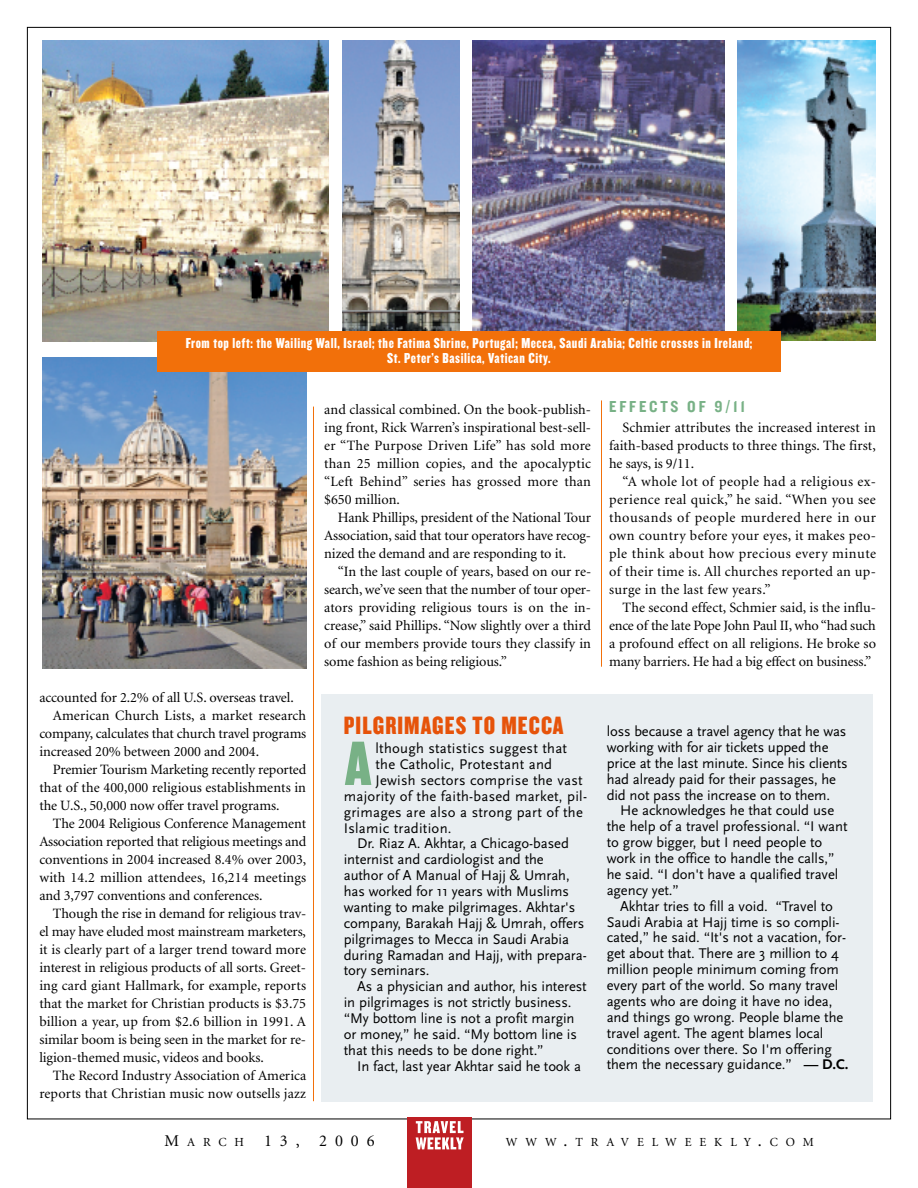
<style>
.page{position:relative;width:918px;height:1188px;background:#fff}
.page>*{position:absolute;margin:0;border:0;box-sizing:border-box;transform-origin:0 0}
.t1{font:65.1px "Knockout HTF69 Full Liteweight";color:#78b186}
.t2{font:26.1px "Knockout HTF69 Full Liteweight";letter-spacing:.04em;color:#e6530a}
.t3{font:16.5px "Knockout HTF50 Welterweight";letter-spacing:.175em;color:#78b186}
.t4{font:16.5px "Minion";letter-spacing:.48em;color:#000}
.t5{font:15px/15px "Knockout HTF69 Full Liteweight";letter-spacing:.04em;color:#fff;text-align:center}
.t6{font:14.7px/15.9px "Scala Sans";letter-spacing:-.005em;color:#000}
.t7{font:14.7px "Scala Sans";letter-spacing:.015em;color:#000}
.t8{font:14.25px/18px "Minion";letter-spacing:-.005em;color:#000;text-align:justify}
.t9{font:12.3px "Minion";letter-spacing:.64em;color:#000}
.s1{font-weight:700}
.s2{font-size:12.3px}
.s3{font-size:16.5px}
</style>
<div class="page">
<div style="left:321px;top:694px;width:552px;height:407px;background:#e9eef1"></div>
<img style="left:43px;top:41px;width:285px;height:300px">
<img style="left:342px;top:41px;width:118px;height:290px">
<img style="left:472px;top:40px;width:252px;height:291px">
<img style="left:737px;top:40px;width:138px;height:301px">
<img style="left:42px;top:358px;width:264px;height:310px">
<div style="left:157px;top:331px;width:623px;height:40px;background:#f2700a"></div>
<hr style="left:313px;top:407px;width:1px;height:694px;background:#f2700a">
<hr style="left:601px;top:400px;width:1px;height:267px;background:#f2700a">
<div style="left:408px;top:1118px;width:63px;height:70px;background:#be1e23"></div>
<svg style="left:415px;top:1121px;width:49px;height:29px"></svg>
<p class="t5" style="left:186px;top:335px;width:568px">From top left: the Wailing Wall, Israel; the Fatima Shrine, Portugal; Mecca, Saudi Arabia; Celtic crosses in Ireland;<br>St. Peter’s Basilica, Vatican City.</p>
<p class="t8" style="left:39px;top:690px;width:256px">accounted for 2.2% of all U.S. overseas travel.</p>
<p class="t8" style="left:53px;top:708px;width:255px">American Church Lists, a market research</p>
<p class="t8" style="left:39px;top:726px;width:269px">company, calculates that church travel programs</p>
<p class="t8" style="left:39px;top:744px;width:221px">increased 20% between 2000 and 2004.</p>
<p class="t8" style="left:53px;top:762px;width:255px">Premier Tourism Marketing recently reported</p>
<p class="t8" style="left:39px;top:780px;width:268px">that of the 400,000 religious establishments in</p>
<p class="t8" style="left:39px;top:798px;width:242px">the U.S., 50,000 now offer travel programs.</p>
<p class="t8" style="left:53px;top:816px;width:255px">The 2004 Religious Conference Management</p>
<p class="t8" style="left:39px;top:834px;width:269px">Association reported that religious meetings and</p>
<p class="t8" style="left:39px;top:852px;width:268px">conventions in 2004 increased 8.4% over 2003,</p>
<p class="t8" style="left:39px;top:870px;width:268px">with 14.2 million attendees, 16,214 meetings</p>
<p class="t8" style="left:39px;top:888px;width:225px">and 3,797 conventions and conferences.</p>
<p class="t8" style="left:53px;top:906px;width:255px">Though the rise in demand for religious trav-</p>
<p class="t8" style="left:39px;top:924px;width:268px">el may have eluded most mainstream marketers,</p>
<p class="t8" style="left:39px;top:942px;width:268px">it is clearly part of a larger trend toward more</p>
<p class="t8" style="left:39px;top:960px;width:268px">interest in religious products of all sorts. Greet-</p>
<p class="t8" style="left:39px;top:978px;width:268px">ing card giant Hallmark, for example, reports</p>
<p class="t8" style="left:39px;top:996px;width:268px">that the market for Christian products is $3.75</p>
<p class="t8" style="left:39px;top:1014px;width:268px">billion a year, up from $2.6 billion in 1991. A</p>
<p class="t8" style="left:39px;top:1032px;width:268px">similar boom is being seen in the market for re-</p>
<p class="t8" style="left:39px;top:1050px;width:226px">ligion-themed music, videos and books.</p>
<p class="t8" style="left:53px;top:1068px;width:255px">The Record Industry Association of America</p>
<p class="t8" style="left:39px;top:1086px;width:268px">reports that Christian music now outsells jazz</p>
<p class="t8" style="left:324px;top:402px;width:268px">and classical combined. On the book-publish&shy;ing front, Rick Warren’s inspirational best-sell&shy;er “The Purpose Driven Life” has sold more than 25 million copies, and the apocalyptic “Left Behind” series has grossed more than $650 million.</p>
<p class="t8" style="left:324px;top:510px;width:268px;text-indent:14px">Hank Phillips, president of the National Tour Association, said that tour operators have recog&shy;nized the demand and are responding to it.</p>
<p class="t8" style="left:324px;top:564px;width:268px;text-indent:14px">“In the last couple of years, based on our re&shy;search, we’ve seen that the number of tour oper&shy;ators providing religious tours is on the in&shy;crease,” said Phillips. “Now slightly over a third of our members provide tours they classify in some fashion as being religious.”</p>
<p class="t3" style="left:609px;top:397px;width:138px">EFFECTS OF 9/11</p>
<p class="t8" style="left:609px;top:420px;width:268px;text-indent:14px">Schmier attributes the increased interest in faith-based products to three things. The first, he says, is 9/11.</p>
<p class="t8" style="left:609px;top:474px;width:269px;text-indent:14px">“A whole lot of people had a religious ex&shy;perience real quick,” he said. “When you see thousands of people murdered here in our own country before your eyes, it makes peo&shy;ple think about how precious every minute of their time is. All churches reported an up&shy;surge in the last few years.”</p>
<p class="t8" style="left:609px;top:600px;width:268px;text-indent:13px">The second effect, Schmier said, is the influ&shy;ence of the late Pope John Paul II, who “had such a profound effect on all religions. He broke so many barriers. He had a big effect on business.”</p>
<h2 class="t2" style="left:344px;top:709px;width:221px">PILGRIMAGES TO MECCA</h2>
<h1 class="t1" style="left:345px;top:724px;width:28px">A</h1>
<p class="t7" style="left:375px;top:741px;width:193px">lthough statistics suggest that</p>
<p class="t7" style="left:375px;top:757px;width:178px">the Catholic, Protestant and</p>
<p class="t7" style="left:375px;top:773px;width:209px">Jewish sectors comprise the vast</p>
<p class="t7" style="left:344px;top:789px;width:245px">majority of the faith-based market, pil-</p>
<p class="t7" style="left:344px;top:805px;width:241px">grimages are also a strong part of the</p>
<p class="t7" style="left:344px;top:821px;width:109px">Islamic tradition.</p>
<p class="t6" style="left:357px;top:836px;width:213px">Dr. Riaz A. Akhtar, a Chicago-based</p>
<p class="t6" style="left:344px;top:852px;width:202px">internist and cardiologist and the</p>
<p class="t6" style="left:344px;top:868px;width:227px">author of A Manual of Hajj &amp; Umrah,</p>
<p class="t6" style="left:344px;top:884px;width:227px">has worked for 11 years with Muslims</p>
<p class="t6" style="left:344px;top:900px;width:233px">wanting to make pilgrimages. Akhtar's</p>
<p class="t6" style="left:344px;top:916px;width:242px">company, Barakah Hajj &amp; Umrah, offers</p>
<p class="t6" style="left:344px;top:931px;width:227px">pilgrimages to Mecca in Saudi Arabia</p>
<p class="t6" style="left:344px;top:947px;width:244px">during Ramadan and Hajj, with prepara-</p>
<p class="t6" style="left:344px;top:963px;width:87px">tory seminars.</p>
<p class="t6" style="left:357px;top:979px;width:231px">As a physician and author, his interest</p>
<p class="t6" style="left:344px;top:995px;width:229px">in pilgrimages is not strictly business.</p>
<p class="t6" style="left:344px;top:1011px;width:232px">“My bottom line is not a profit margin</p>
<p class="t6" style="left:344px;top:1027px;width:235px">or money,” he said. “My bottom line is</p>
<p class="t6" style="left:344px;top:1043px;width:201px">that this needs to be done right.”</p>
<p class="t6" style="left:357px;top:1058px;width:225px">In fact, last year Akhtar said he took a</p>
<p class="t6" style="left:607px;top:724px;width:243px">loss because a travel agency that he was working with for air tickets upped the price at the last minute. Since his clients had already paid for their passages, he did not pass the increase on to them.</p>
<p class="t6" style="left:607px;top:803px;width:242px;text-indent:14px">He acknowledges he that could use the help of a travel professional. “I want to grow bigger, but I need people to work in the office to handle the calls,” he said. “I don't have a qualified travel agency yet.”</p>
<p class="t6" style="left:607px;top:898px;width:243px;text-indent:14px">Akhtar tries to fill a void. “Travel to Saudi Arabia at Hajj time is so compli&shy;cated,” he said. “It's not a vacation, for&shy;get about that. There are 3 million to 4 million people minimum coming from every part of the world. So many travel agents who are doing it have no idea, and things go wrong. People blame the travel agent. The agent blames local conditions over there. So I'm offering them the necessary guidance.” <span class="s1">— D.C.</span></p>
<p class="t4" style="left:165px;top:1135px;width:212px">M<span class="s2">ARCH</span> 13, 2006</p>
<p class="t9" style="left:506px;top:1138px;width:310px">WWW<span class="s3">.</span>TRAVELWEEKLY<span class="s3">.</span>COM</p>
</div>
